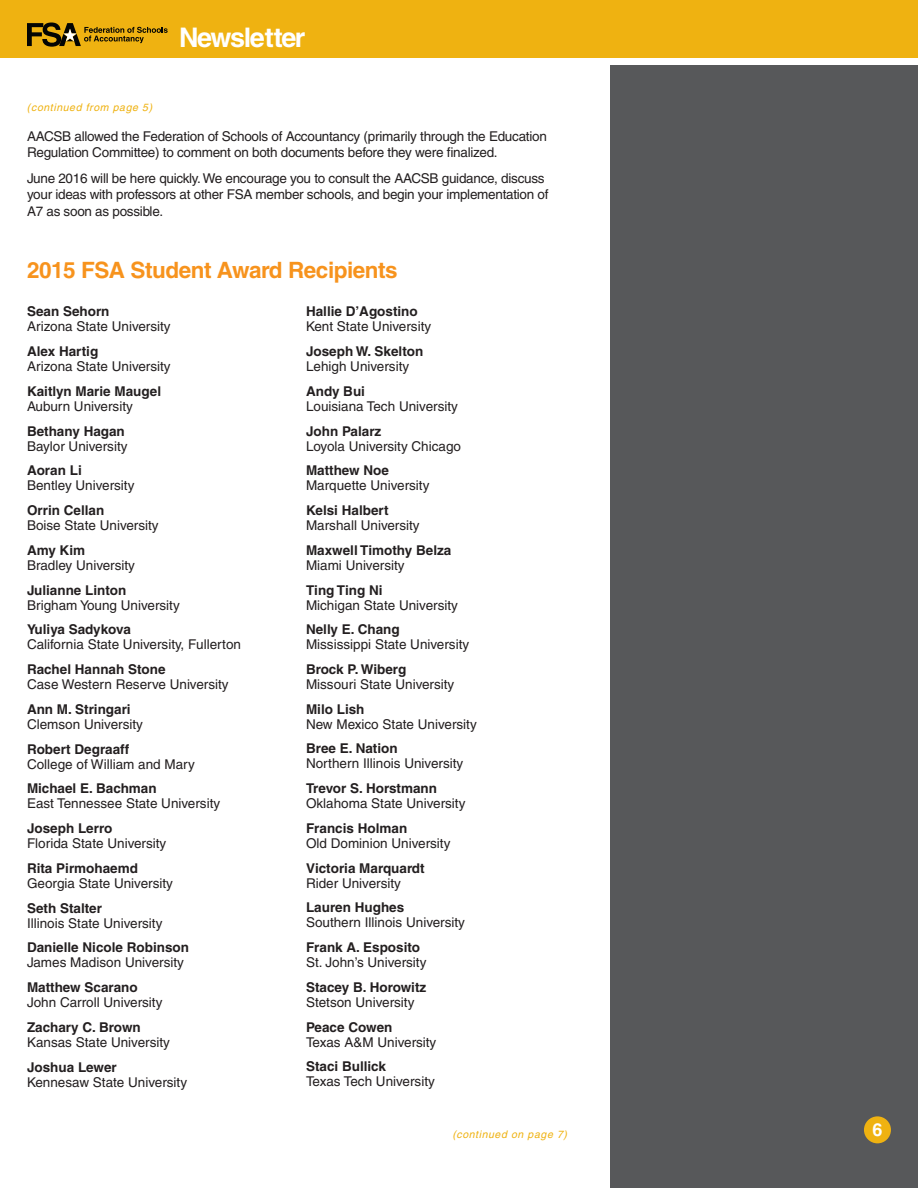
<style>
.page{position:relative;width:918px;height:1188px;background:#fff}
.page>*{position:absolute;margin:0;border:0;box-sizing:border-box;transform-origin:0 0}
.t1{font:700 27px "Helvetica";letter-spacing:-.05em;color:#fff}
.t2{font:700 22.5px "Helvetica";letter-spacing:-.02em;color:#f7931d}
.t3{font:700 18px "Helvetica";color:#fff}
.t4{font:13.5px "Helvetica";color:#231f20}
.t5{font:700 13.5px "Helvetica";color:#231f20}
.t6{font:13.5px/16.5px "Helvetica";letter-spacing:-.02em;color:#231f20}
.t7{font:italic 10.5px "Helvetica";letter-spacing:.06em;color:#efb211}
</style>
<div class="page">
<div style="left:610px;top:65px;width:308px;height:1123px;background:#57585a"></div>
<div style="left:0;top:0;width:918px;height:58px;background:#efb211"></div>
<div style="left:864px;top:1116px;width:27px;height:27px;background:#efb211;border-radius:50%"></div>
<svg style="left:27px;top:23px;width:141px;height:24px"></svg>
<p class="t7" style="left:27px;top:102px;width:127px">(continued from page 5)</p>
<h1 class="t1" style="left:179px;top:21px;width:128px">Newsletter</h1>
<p class="t6" style="left:27px;top:128px;width:521px">AACSB allowed the Federation of Schools of Accountancy (primarily through the Education<br>Regulation Committee) to comment on both documents before they were finalized.</p>
<p class="t6" style="left:27px;top:170px;width:523px">June 2016 will be here quickly. We encourage you to consult the AACSB guidance, discuss your ideas with professors at other FSA member schools, and begin your implementation of<br>A7 as soon as possible.</p>
<h2 class="t2" style="left:27px;top:256px;width:372px">2015 FSA Student Award Recipients</h2>
<p class="t5" style="left:27px;top:303px;width:84px">Sean Sehorn</p>
<p class="t4" style="left:27px;top:319px;width:145px">Arizona State University</p>
<p class="t5" style="left:27px;top:343px;width:73px">Alex Hartig</p>
<p class="t4" style="left:27px;top:359px;width:145px">Arizona State University</p>
<p class="t5" style="left:27px;top:383px;width:136px">Kaitlyn Marie Maugel</p>
<p class="t4" style="left:27px;top:398px;width:107px">Auburn University</p>
<p class="t5" style="left:27px;top:423px;width:99px">Bethany Hagan</p>
<p class="t4" style="left:27px;top:438px;width:102px">Baylor University</p>
<p class="t5" style="left:27px;top:462px;width:56px">Aoran Li</p>
<p class="t4" style="left:27px;top:478px;width:109px">Bentley University</p>
<p class="t5" style="left:27px;top:502px;width:79px">Orrin Cellan</p>
<p class="t4" style="left:27px;top:518px;width:133px">Boise State University</p>
<p class="t5" style="left:27px;top:542px;width:60px">Amy Kim</p>
<p class="t4" style="left:27px;top:557px;width:110px">Bradley University</p>
<p class="t5" style="left:27px;top:582px;width:101px">Julianne Linton</p>
<p class="t4" style="left:27px;top:597px;width:154px">Brigham Young University</p>
<p class="t5" style="left:27px;top:621px;width:105px">Yuliya Sadykova</p>
<p class="t4" style="left:27px;top:637px;width:216px">California State University, Fullerton</p>
<p class="t5" style="left:27px;top:661px;width:140px">Rachel Hannah Stone</p>
<p class="t4" style="left:27px;top:677px;width:203px">Case Western Reserve University</p>
<p class="t5" style="left:27px;top:701px;width:105px">Ann M. Stringari</p>
<p class="t4" style="left:27px;top:716px;width:117px">Clemson University</p>
<p class="t5" style="left:27px;top:741px;width:104px">Robert Degraaff</p>
<p class="t4" style="left:27px;top:756px;width:169px">College of William and Mary</p>
<p class="t5" style="left:27px;top:780px;width:131px">Michael E. Bachman</p>
<p class="t4" style="left:27px;top:796px;width:195px">East Tennessee State University</p>
<p class="t5" style="left:27px;top:820px;width:87px">Joseph Lerro</p>
<p class="t4" style="left:27px;top:836px;width:141px">Florida State University</p>
<p class="t5" style="left:27px;top:860px;width:113px">Rita Pirmohaemd</p>
<p class="t4" style="left:27px;top:875px;width:147px">Georgia State University</p>
<p class="t5" style="left:27px;top:900px;width:77px">Seth Stalter</p>
<p class="t4" style="left:27px;top:915px;width:137px">Illinois State University</p>
<p class="t5" style="left:27px;top:939px;width:164px">Danielle Nicole Robinson</p>
<p class="t4" style="left:27px;top:955px;width:158px">James Madison University</p>
<p class="t5" style="left:27px;top:979px;width:112px">Matthew Scarano</p>
<p class="t4" style="left:27px;top:994px;width:137px">John Carroll University</p>
<p class="t5" style="left:27px;top:1019px;width:115px">Zachary C. Brown</p>
<p class="t4" style="left:27px;top:1034px;width:144px">Kansas State University</p>
<p class="t5" style="left:27px;top:1059px;width:91px">Joshua Lewer</p>
<p class="t4" style="left:27px;top:1074px;width:162px">Kennesaw State University</p>
<p class="t5" style="left:306px;top:303px;width:113px">Hallie D’Agostino</p>
<p class="t4" style="left:306px;top:319px;width:127px">Kent State University</p>
<p class="t5" style="left:306px;top:343px;width:119px">Joseph W. Skelton</p>
<p class="t4" style="left:306px;top:358px;width:105px">Lehigh University</p>
<p class="t5" style="left:306px;top:383px;width:61px">Andy Bui</p>
<p class="t4" style="left:306px;top:398px;width:153px">Louisiana Tech University</p>
<p class="t5" style="left:306px;top:423px;width:77px">John Palarz</p>
<p class="t4" style="left:306px;top:438px;width:157px">Loyola University Chicago</p>
<p class="t5" style="left:306px;top:462px;width:85px">Matthew Noe</p>
<p class="t4" style="left:306px;top:478px;width:125px">Marquette University</p>
<p class="t5" style="left:306px;top:502px;width:84px">Kelsi Halbert</p>
<p class="t4" style="left:306px;top:517px;width:115px">Marshall University</p>
<p class="t5" style="left:306px;top:542px;width:147px">Maxwell Timothy Belza</p>
<p class="t4" style="left:306px;top:557px;width:100px">Miami University</p>
<p class="t5" style="left:306px;top:582px;width:78px">Ting Ting Ni</p>
<p class="t4" style="left:306px;top:597px;width:153px">Michigan State University</p>
<p class="t5" style="left:306px;top:621px;width:95px">Nelly E. Chang</p>
<p class="t4" style="left:306px;top:637px;width:165px">Mississippi State University</p>
<p class="t5" style="left:306px;top:661px;width:102px">Brock P. Wiberg</p>
<p class="t4" style="left:306px;top:676px;width:150px">Missouri State University</p>
<p class="t5" style="left:306px;top:701px;width:60px">Milo Lish</p>
<p class="t4" style="left:306px;top:716px;width:172px">New Mexico State University</p>
<p class="t5" style="left:306px;top:740px;width:93px">Bree E. Nation</p>
<p class="t4" style="left:306px;top:756px;width:159px">Northern Illinois University</p>
<p class="t5" style="left:306px;top:780px;width:133px">Trevor S. Horstmann</p>
<p class="t4" style="left:306px;top:796px;width:161px">Oklahoma State University</p>
<p class="t5" style="left:306px;top:820px;width:103px">Francis Holman</p>
<p class="t4" style="left:306px;top:835px;width:146px">Old Dominion University</p>
<p class="t5" style="left:306px;top:860px;width:120px">Victoria Marquardt</p>
<p class="t4" style="left:306px;top:875px;width:96px">Rider University</p>
<p class="t5" style="left:306px;top:899px;width:100px">Lauren Hughes</p>
<p class="t4" style="left:306px;top:915px;width:161px">Southern Illinois University</p>
<p class="t5" style="left:306px;top:939px;width:116px">Frank A. Esposito</p>
<p class="t4" style="left:306px;top:955px;width:122px">St. John’s University</p>
<p class="t5" style="left:306px;top:979px;width:122px">Stacey B. Horowitz</p>
<p class="t4" style="left:306px;top:994px;width:110px">Stetson University</p>
<p class="t5" style="left:306px;top:1019px;width:88px">Peace Cowen</p>
<p class="t4" style="left:306px;top:1034px;width:132px">Texas A&amp;M University</p>
<p class="t5" style="left:306px;top:1058px;width:82px">Staci Bullick</p>
<p class="t4" style="left:306px;top:1074px;width:130px">Texas Tech University</p>
<p class="t7" style="left:452px;top:1128px;width:116px">(continued on page 7)</p>
<h3 class="t3" style="left:872px;top:1119px;width:12px">6</h3>
</div>
